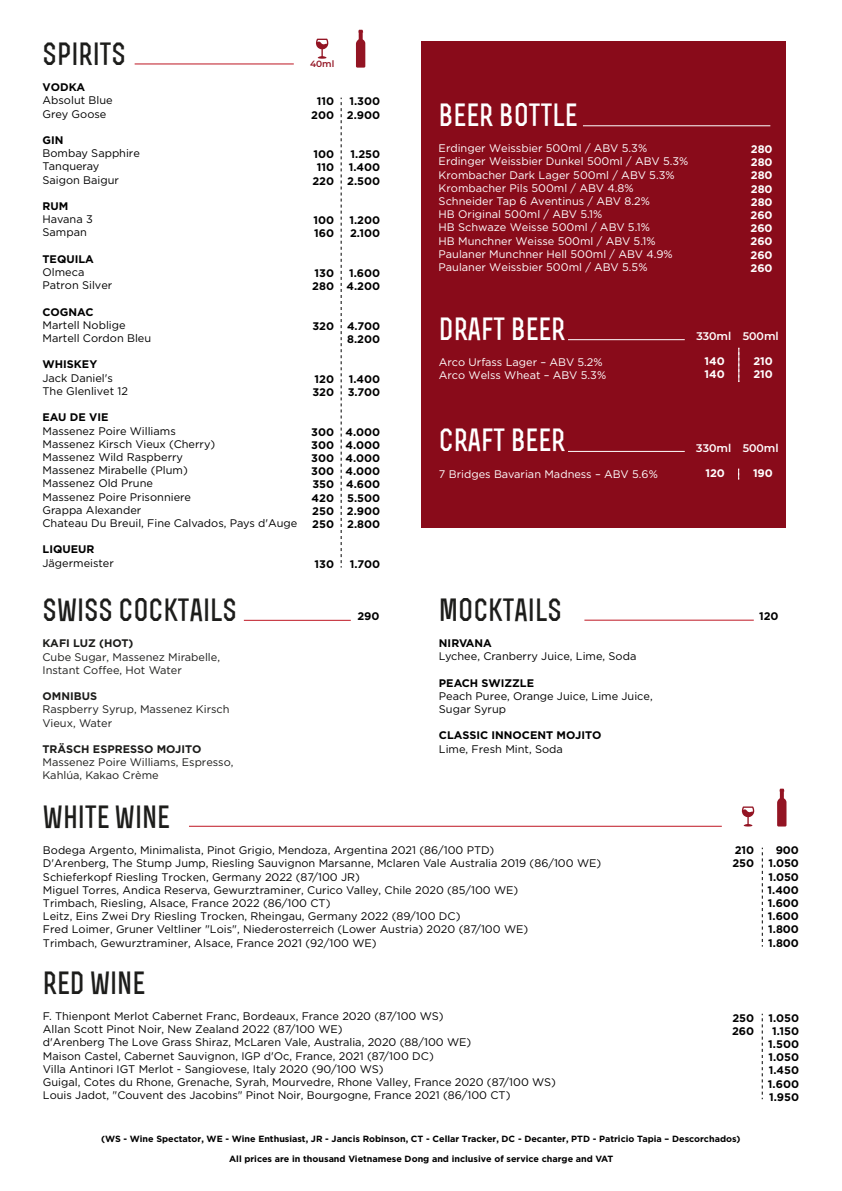
<style>
.page{position:relative;width:842px;height:1191px;background:#fff}
.page>*{position:absolute;margin:0;border:0;box-sizing:border-box;transform-origin:0 0}
.t1{font:30px "SVN Rex";color:#1d1d1b}
.t2{font:30px "SVN Rex";color:#fff}
.t3{font:11px/13.2px "SVN Gotham";color:#000}
.t4{font:11px/13.2px "SVN Gotham";color:#fff}
.t5{font:700 11px/13.2px "SVN Gotham";color:#000}
.t6{font:11px/13.2px "SVN Gotham";color:#1d1d1b}
.t7{font:700 11px/13.2px "SVN Gotham";color:#fff}
.t8{font:700 11px "SVN Gotham";color:#1d1d1b}
.t9{font:600 11px "Montserrat";color:#fff}
.t10{font:700 9px "SVN Gotham";color:#000}
.t11{font:600 9px "Montserrat";color:#931423}
</style>
<div class="page">
<div style="left:421px;top:41px;width:364px;height:487px;background:#890b1a"></div>
<svg style="left:356px;top:30px;width:9px;height:38px"></svg>
<svg style="left:316px;top:39px;width:12px;height:20px"></svg>
<svg style="left:341px;top:98px;width:1px;height:469px"></svg>
<svg style="left:762px;top:1013px;width:1px;height:86px"></svg>
<svg style="left:738px;top:348px;width:1px;height:34px"></svg>
<hr style="left:568px;top:339px;width:117px;height:1px;background:#fff">
<hr style="left:135px;top:63px;width:159px;height:1px;background:#be1622">
<hr style="left:583px;top:125px;width:187px;height:1px;background:#fff">
<hr style="left:244px;top:620px;width:107px;height:1px;background:#be1622">
<svg style="left:777px;top:788px;width:9px;height:38px"></svg>
<svg style="left:742px;top:806px;width:12px;height:20px"></svg>
<svg style="left:762px;top:847px;width:1px;height:99px"></svg>
<hr style="left:189px;top:825px;width:533px;height:1px;background:#be1622">
<hr style="left:584px;top:619px;width:170px;height:1px;background:#be1622">
<hr style="left:568px;top:451px;width:117px;height:1px;background:#fff">
<h1 class="t1" style="left:43px;top:31px;width:85px">SPIRITS</h1>
<p class="t5" style="left:43px;top:80px;width:44px">VODKA</p>
<p class="t3" style="left:43px;top:93px;width:72px">Absolut Blue<br>Grey Goose</p>
<p class="t5" style="left:43px;top:133px;width:23px">GIN</p>
<p class="t3" style="left:43px;top:146px;width:99px">Bombay Sapphire<br>Tanqueray<br>Saigon Baigur</p>
<p class="t5" style="left:43px;top:199px;width:27px">RUM</p>
<p class="t3" style="left:43px;top:212px;width:52px">Havana 3<br>Sampan</p>
<p class="t5" style="left:43px;top:251px;width:53px">TEQUILA</p>
<p class="t3" style="left:43px;top:265px;width:71px">Olmeca<br>Patron Silver</p>
<p class="t5" style="left:43px;top:304px;width:53px">COGNAC</p>
<p class="t3" style="left:43px;top:317px;width:110px">Martell Noblige<br>Martell Cordon Bleu</p>
<p class="t5" style="left:43px;top:357px;width:56px">WHISKEY</p>
<p class="t3" style="left:43px;top:370px;width:87px">Jack Daniel's<br>The Glenlivet 12</p>
<p class="t5" style="left:43px;top:410px;width:67px">EAU DE VIE</p>
<p class="t3" style="left:43px;top:423px;width:256px">Massenez Poire Williams<br>Massenez Kirsch Vieux (Cherry)<br>Massenez Wild Raspberry<br>Massenez Mirabelle (Plum)<br>Massenez Old Prune<br>Massenez Poire Prisonniere<br>Grappa Alexander<br>Chateau Du Breuil, Fine Calvados, Pays d'Auge</p>
<p class="t5" style="left:43px;top:542px;width:53px">LIQUEUR</p>
<p class="t3" style="left:43px;top:555px;width:73px">Jägermeister</p>
<h1 class="t1" style="left:43px;top:587px;width:196px">SWISS COCKTAILS</h1>
<p class="t8" style="left:43px;top:634px;width:93px">KAFI LUZ (HOT)</p>
<p class="t6" style="left:43px;top:649px;width:179px">Cube Sugar, Massenez Mirabelle,<br>Instant Coffee, Hot Water</p>
<p class="t8" style="left:43px;top:687px;width:56px">OMNIBUS</p>
<p class="t6" style="left:43px;top:702px;width:189px">Raspberry Syrup, Massenez Kirsch<br>Vieux, Water</p>
<p class="t8" style="left:43px;top:740px;width:161px">TRÄSCH ESPRESSO MOJITO</p>
<p class="t6" style="left:43px;top:755px;width:193px">Massenez Poire Williams, Espresso,<br>Kahlúa, Kakao Crème</p>
<p class="t11" style="left:310px;top:57px;width:26px">40ml</p>
<p class="t5" style="left:311px;top:94px;width:24px;text-align:center">110<br>200</p>
<p class="t5" style="left:312px;top:147px;width:23px;text-align:center">100<br>110<br>220</p>
<p class="t5" style="left:313px;top:213px;width:22px">100<br>160</p>
<p class="t5" style="left:312px;top:266px;width:23px">130<br>280</p>
<p class="t5" style="left:312px;top:318px;width:23px">320</p>
<p class="t5" style="left:312px;top:371px;width:23px">120<br>320</p>
<p class="t5" style="left:311px;top:424px;width:24px;text-align:justify">300<br>300<br>300<br>300<br>350<br>420<br>250<br>250</p>
<p class="t5" style="left:315px;top:556px;width:21px">130</p>
<p class="t5" style="left:347px;top:94px;width:35px">1.300<br>2.900</p>
<p class="t5" style="left:347px;top:147px;width:34px;text-align:center">1.250<br>1.400<br>2.500</p>
<p class="t5" style="left:349px;top:213px;width:32px">1.200<br>2.100</p>
<p class="t5" style="left:346px;top:266px;width:35px">1.600<br>4.200</p>
<p class="t5" style="left:347px;top:318px;width:35px">4.700<br>8.200</p>
<p class="t5" style="left:348px;top:371px;width:34px">1.400<br>3.700</p>
<p class="t5" style="left:346px;top:424px;width:36px;text-align:justify">4.000<br>4.000<br>4.000<br>4.000<br>4.600<br>5.500<br>2.900<br>2.800</p>
<p class="t5" style="left:350px;top:556px;width:32px">1.700</p>
<h1 class="t2" style="left:439px;top:92px;width:140px">BEER BOTTLE</h1>
<p class="t4" style="left:439px;top:141px;width:251px">Erdinger Weissbier 500ml / ABV 5.3% Erdinger Weissbier Dunkel 500ml / ABV 5.3% Krombacher Dark Lager 500ml / ABV 5.3% Krombacher Pils 500ml / ABV 4.8% Schneider Tap 6 Aventinus / ABV 8.2%<br>HB Original 500ml / ABV 5.1%<br>HB Schwaze Weisse 500ml / ABV 5.1%<br>HB Munchner Weisse 500ml / ABV 5.1% Paulaner Munchner Hell 500ml / ABV 4.9% Paulaner Weissbier 500ml / ABV 5.5%</p>
<p class="t7" style="left:750px;top:142px;width:24px;text-align:justify">280<br>280<br>280<br>280<br>280<br>260<br>260<br>260<br>260<br>260</p>
<h1 class="t2" style="left:439px;top:305px;width:128px">DRAFT BEER</h1>
<p class="t4" style="left:439px;top:355px;width:169px">Arco Urfass Lager – ABV 5.2%<br>Arco Welss Wheat – ABV 5.3%</p>
<h1 class="t2" style="left:439px;top:417px;width:128px">CRAFT BEER</h1>
<p class="t4" style="left:439px;top:466px;width:220px">7 Bridges Bavarian Madness – ABV 5.6%</p>
<p class="t9" style="left:696px;top:329px;width:84px">330ml 500ml</p>
<p class="t7" style="left:705px;top:353px;width:22px">140<br>140</p>
<p class="t7" style="left:753px;top:353px;width:21px">210<br>210</p>
<p class="t9" style="left:696px;top:441px;width:84px">330ml 500ml</p>
<p class="t7" style="left:705px;top:465px;width:21px">120</p>
<p class="t7" style="left:753px;top:465px;width:21px">190</p>
<h1 class="t1" style="left:439px;top:586px;width:124px">MOCKTAILS</h1>
<p class="t5" style="left:439px;top:635px;width:55px">NIRVANA</p>
<p class="t3" style="left:439px;top:649px;width:199px">Lychee, Cranberry Juice, Lime, Soda</p>
<p class="t5" style="left:439px;top:675px;width:97px">PEACH SWIZZLE</p>
<p class="t3" style="left:439px;top:688px;width:215px">Peach Puree, Orange Juice, Lime Juice,<br>Sugar Syrup</p>
<p class="t5" style="left:439px;top:728px;width:164px">CLASSIC INNOCENT MOJITO</p>
<p class="t3" style="left:439px;top:741px;width:125px">Lime, Fresh Mint, Soda</p>
<p class="t5" style="left:357px;top:609px;width:24px">290</p>
<p class="t5" style="left:759px;top:609px;width:21px">120</p>
<h1 class="t1" style="left:43px;top:794px;width:129px">WHITE WINE</h1>
<p class="t3" style="left:43px;top:843px;width:560px">Bodega Argento, Minimalista, Pinot Grigio, Mendoza, Argentina 2021 (86/100 PTD)<br>D'Arenberg, The Stump Jump, Riesling Sauvignon Marsanne, Mclaren Vale Australia 2019 (86/100 WE)<br>Schieferkopf Riesling Trocken, Germany 2022 (87/100 JR)<br>Miguel Torres, Andica Reserva, Gewurztraminer, Curico Valley, Chile 2020 (85/100 WE)<br>Trimbach, Riesling, Alsace, France 2022 (86/100 CT)<br>Leitz, Eins Zwei Dry Riesling Trocken, Rheingau, Germany 2022 (89/100 DC)<br>Fred Loimer, Gruner Veltliner "Lois", Niederosterreich (Lower Austria) 2020 (87/100 WE)<br>Trimbach, Gewurztraminer, Alsace, France 2021 (92/100 WE)</p>
<p class="t5" style="left:732px;top:843px;width:23px">210<br>250</p>
<p class="t5" style="left:767px;top:843px;width:33px;text-align:justify;text-indent:8px">900<br>1.050<br>1.050<br>1.400<br>1.600<br>1.600<br>1.800<br>1.800</p>
<h1 class="t1" style="left:43px;top:959px;width:104px">RED WINE</h1>
<p class="t3" style="left:43px;top:1008px;width:514px">F. Thienpont Merlot Cabernet Franc, Bordeaux, France 2020 (87/100 WS)<br>Allan Scott Pinot Noir, New Zealand 2022 (87/100 WE)<br>d'Arenberg The Love Grass Shiraz, McLaren Vale, Australia, 2020 (88/100 WE)<br>Maison Castel, Cabernet Sauvignon, IGP d'Oc, France, 2021 (87/100 DC)<br>Villa Antinori IGT Merlot - Sangiovese, Italy 2020 (90/100 WS)<br>Guigal, Cotes du Rhone, Grenache, Syrah, Mourvedre, Rhone Valley, France 2020 (87/100 WS)<br>Louis Jadot, "Couvent des Jacobins" Pinot Noir, Bourgogne, France 2021 (86/100 CT)</p>
<p class="t10" style="left:101px;top:1131px;width:641px">(WS - Wine Spectator, WE - Wine Enthusiast, JR - Jancis Robinson, CT - Cellar Tracker, DC - Decanter, PTD - Patricio Tapia – Descorchados)</p>
<p class="t5" style="left:732px;top:1010px;width:24px">250<br>260</p>
<p class="t5" style="left:768px;top:1010px;width:33px;text-align:center">1.050<br>1.150<br>1.500<br>1.050<br>1.450<br>1.600<br>1.950</p>
<p class="t10" style="left:229px;top:1151px;width:386px">All prices are in thousand Vietnamese Dong and inclusive of service charge and VAT</p>
</div>
